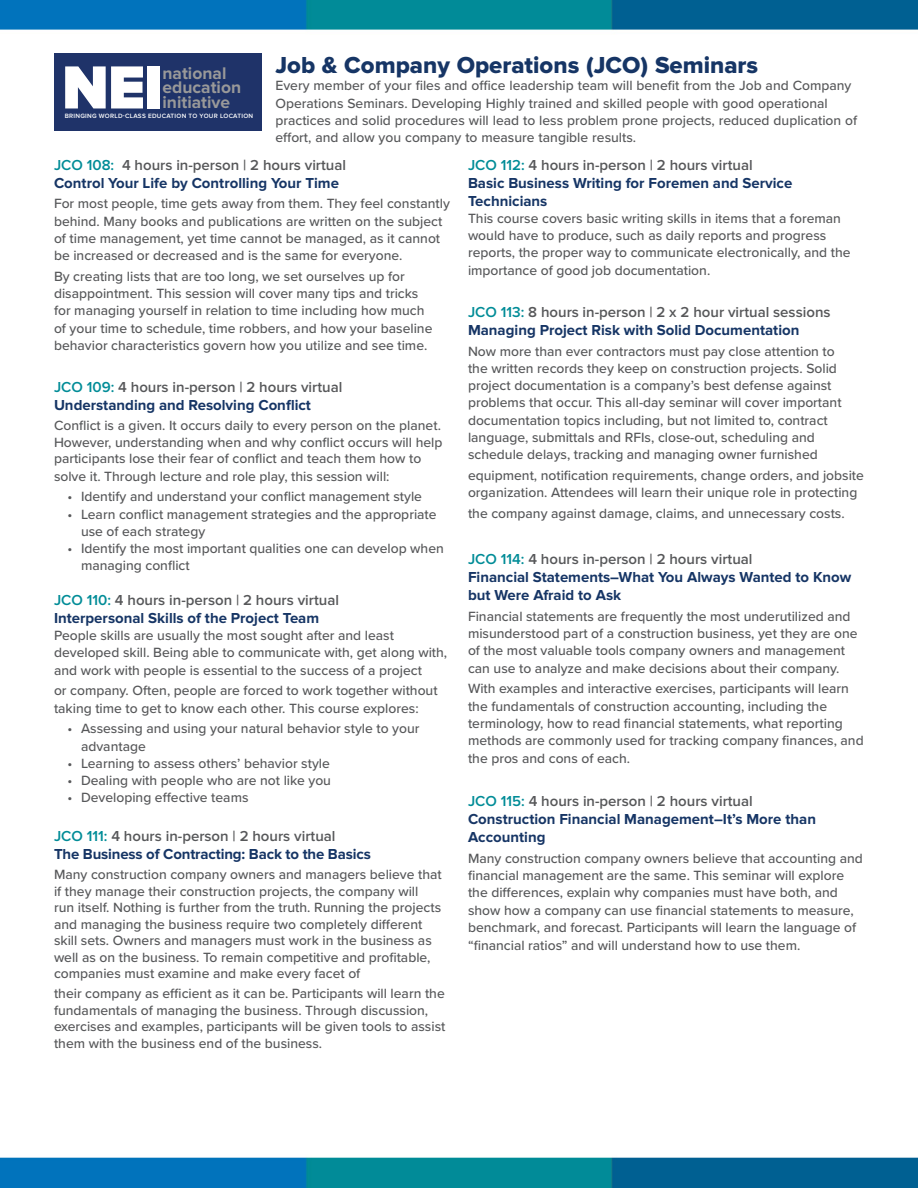
<style>
.page{position:relative;width:918px;height:1188px;background:#fff}
.page>*{position:absolute;margin:0;border:0;box-sizing:border-box;transform-origin:0 0}
.t1{font:900 63px "Proxima Nova";color:#fff}
.t2{font:24px "Proxima Nova Extrabld";color:#163565}
.t3{font:700 17.4px/15.1px "Proxima Nova";color:#999}
.t4{font:700 15px/18px "Proxima Nova";color:#163565}
.t5{font:500 13.8px/17.2px "Proxima Nova";color:#57585a}
.t6{font:600 6.45px "Proxima Nova";letter-spacing:.04em;color:#fff}
.s1{font-weight:600;color:#008c97}
.s2{font-weight:600;color:#57585a}
</style>
<div class="page">
<img style="left:0;top:1px;width:918px;height:1186px">
<div style="left:54px;top:53px;width:207px;height:78px;background:#1f3369"></div>
<p class="t1" style="left:62px;top:51px;width:103px">NEI</p>
<p class="t3" style="left:163px;top:66px;width:65px">national</p>
<p class="t6" style="left:65px;top:112px;width:190px">BRINGING WORLD-CLASS EDUCATION TO YOUR LOCATION</p>
<p class="t3" style="left:163px;top:80px;width:80px">education initiative</p>
<p class="t2" style="left:275px;top:51px;width:484px">Job &amp; Company Operations (JCO) Seminars</p>
<p class="t5" style="left:275px;top:77px;width:578px">Every member of your files and office leadership team will benefit from the Job and Company</p>
<p class="t5" style="left:275px;top:94px;width:554px">Operations Seminars. Developing Highly trained and skilled people with good operational</p>
<p class="t5" style="left:275px;top:111px;width:583px">practices and solid procedures will lead to less problem prone projects, reduced duplication of</p>
<p class="t5" style="left:275px;top:128px;width:362px">effort, and allow you company to measure tangible results.</p>
<p class="t4" style="left:54px;top:156px;width:294px"><span class="s1">JCO 108:</span> <span class="s2">4 hours in-person | 2 hours virtual<br></span>Control Your Life by Controlling Your Time</p>
<p class="t5" style="left:54px;top:195px;width:397px">For most people, time gets away from them. They feel constantly behind. Many books and publications are written on the subject of time management, yet time cannot be managed, as it cannot be increased or decreased and is the same for everyone.</p>
<p class="t5" style="left:54px;top:267px;width:380px">By creating lists that are too long, we set ourselves up for disappointment. This session will cover many tips and tricks for managing yourself in relation to time including how much of your time to schedule, time robbers, and how your baseline behavior characteristics govern how you utilize and see time.</p>
<p class="t4" style="left:54px;top:379px;width:290px"><span class="s1">JCO 109:</span> <span class="s2">4 hours in-person | 2 hours virtual<br></span>Understanding and Resolving Conflict</p>
<p class="t5" style="left:54px;top:417px;width:390px;line-height:16.8px">Conflict is a given. It occurs daily to every person on the planet.<br>However, understanding when and why conflict occurs will help participants lose their fear of conflict and teach them how to solve it. Through lecture and role play, this session will:</p>
<p class="t5" style="left:68px;top:488px;width:356px">• Identify and understand your conflict management style</p>
<p class="t5" style="left:81px;top:505px;width:357px;text-indent:-14px">• Learn conflict management strategies and the appropriate use of each strategy</p>
<p class="t5" style="left:81px;top:539px;width:364px;text-indent:-14px">• Identify the most important qualities one can develop when managing conflict</p>
<p class="t4" style="left:54px;top:591px;width:287px"><span class="s1">JCO 110:</span> <span class="s2">4 hours in-person | 2 hours virtual<br></span>Interpersonal Skills of the Project Team</p>
<p class="t5" style="left:54px;top:626px;width:395px">People skills are usually the most sought after and least developed skill. Being able to communicate with, get along with, and work with people is essential to the success of a project</p>
<p class="t5" style="left:54px;top:682px;width:385px">or company. Often, people are forced to work together without taking time to get to know each other. This course explores:</p>
<p class="t5" style="left:81px;top:720px;width:340px;text-indent:-14px">• Assessing and using your natural behavior style to your advantage</p>
<p class="t5" style="left:68px;top:754px;width:264px">• Learning to assess others’ behavior style</p>
<p class="t5" style="left:68px;top:771px;width:265px">• Dealing with people who are not like you</p>
<p class="t5" style="left:68px;top:789px;width:183px">• Developing effective teams</p>
<p class="t4" style="left:54px;top:827px;width:318px"><span class="s1">JCO 111:</span> <span class="s2">4 hours in-person | 2 hours virtual<br></span>The Business of Contracting: Back to the Basics</p>
<p class="t5" style="left:54px;top:866px;width:389px;line-height:16.5px">Many construction company owners and managers believe that if they manage their construction projects, the company will run itself. Nothing is further from the truth. Running the projects and managing the business require two completely different skill sets. Owners and managers must work in the business as well as on the business. To remain competitive and profitable, companies must examine and make every facet of</p>
<p class="t5" style="left:54px;top:985px;width:393px;line-height:16.5px">their company as efficient as it can be. Participants will learn the fundamentals of managing the business. Through discussion, exercises and examples, participants will be given tools to assist them with the business end of the business.</p>
<p class="t4" style="left:468px;top:156px;width:326px"><span class="s1">JCO 112:</span> <span class="s2">4 hours in-person | 2 hours virtual<br></span>Basic Business Writing for Foremen and Service<br>Technicians</p>
<p class="t5" style="left:468px;top:209px;width:384px">This course covers basic writing skills in items that a foreman would have to produce, such as daily reports and progress reports, the proper way to communicate electronically, and the importance of good job documentation.</p>
<p class="t4" style="left:468px;top:303px;width:364px"><span class="s1">JCO 113:</span> <span class="s2">8 hours in-person | 2 x 2 hour virtual sessions<br></span>Managing Project Risk with Solid Documentation</p>
<p class="t5" style="left:468px;top:342px;width:375px">Now more than ever contractors must pay close attention to the written records they keep on construction projects. Solid project documentation is a company’s best defense against problems that occur. This all-day seminar will cover important documentation topics including, but not limited to, contract language, submittals and RFIs, close-out, scheduling and schedule delays, tracking and managing owner furnished</p>
<p class="t5" style="left:468px;top:466px;width:397px">equipment, notification requirements, change orders, and jobsite organization. Attendees will learn their unique role in protecting</p>
<p class="t5" style="left:468px;top:504px;width:378px">the company against damage, claims, and unnecessary costs.</p>
<p class="t4" style="left:468px;top:550px;width:385px"><span class="s1">JCO 114:</span> <span class="s2">4 hours in-person | 2 hours virtual<br></span>Financial Statements–What You Always Wanted to Know but Were Afraid to Ask</p>
<p class="t5" style="left:468px;top:607px;width:391px">Financial statements are frequently the most underutilized and misunderstood part of a construction business, yet they are one of the most valuable tools company owners and management can use to analyze and make decisions about their company.</p>
<p class="t5" style="left:468px;top:680px;width:397px">With examples and interactive exercises, participants will learn the fundamentals of construction accounting, including the terminology, how to read financial statements, what reporting methods are commonly used for tracking company finances, and the pros and cons of each.</p>
<p class="t4" style="left:468px;top:792px;width:350px"><span class="s1">JCO 115:</span> <span class="s2">4 hours in-person | 2 hours virtual<br></span>Construction Financial Management–It’s More than<br>Accounting</p>
<p class="t5" style="left:468px;top:849px;width:396px">Many construction company owners believe that accounting and financial management are the same. This seminar will explore the differences, explain why companies must have both, and show how a company can use financial statements to measure, benchmark, and forecast. Participants will learn the language of “financial ratios” and will understand how to use them.</p>
</div>
